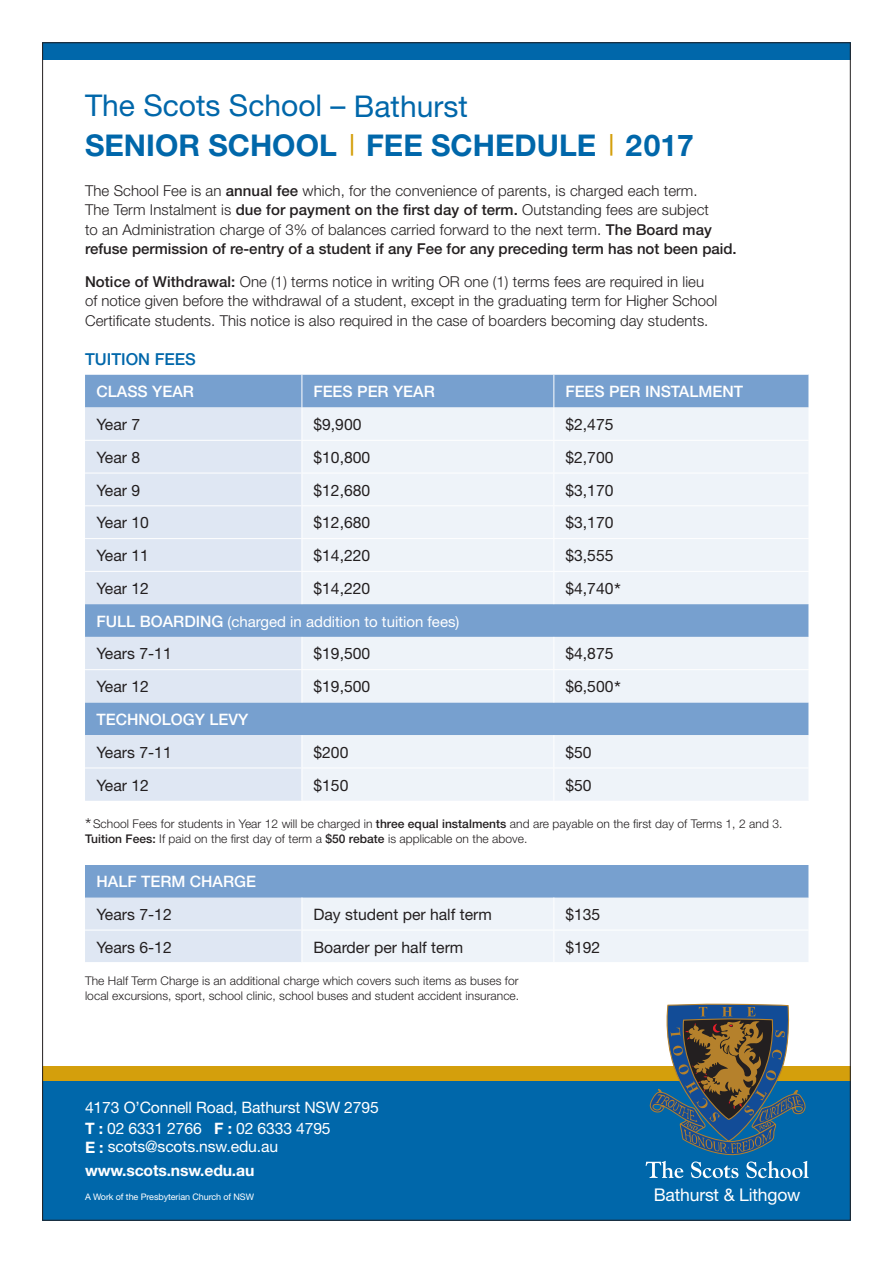
<style>
.page{position:relative;width:893px;height:1263px;background:#fff}
.page>*{position:absolute;margin:0;border:0;box-sizing:border-box;transform-origin:0 0}
.t1{font:700 30px/40.2px "Helvetica Neue";color:#0067aa}
.t2{font:17.55px "Helvetica Neue";letter-spacing:-.01em;color:#fff}
.t3{font:500 16.5px "Helvetica Neue";color:#0067aa}
.t4{font:15.75px "Helvetica Neue";color:#231f20}
.t5{font:500 15.75px "Helvetica Neue";color:#fff}
.t6{font:15.75px/20.2px "Helvetica Neue";letter-spacing:-.01em;color:#fff}
.t7{font:700 15.75px/23.7px "Helvetica Neue";letter-spacing:-.01em;color:#fff}
.t8{font:300 15px/19.5px "Helvetica Neue";letter-spacing:.005em;color:#231f20}
.t9{font:15px "Helvetica Neue";color:#fff}
.t10{font:300 12px/15px "Helvetica Neue";letter-spacing:.005em;color:#231f20}
.t11{font:9px "Helvetica Neue";letter-spacing:-.01em;color:#fff}
.s1{font-weight:400}
.s2{font-weight:400;font-size:21.6px;color:#d49f0c}
.s3{font-weight:500}
.s4{font-size:19.5px}
.s5{font-weight:500;font-size:15.75px}
.s6{font-size:18px}
.s7{font-weight:700}
</style>
<div class="page">
<div style="left:42px;top:1066px;width:808px;height:17px;background:#d49f0c"></div>
<div style="left:42px;top:1080px;width:808px;height:140px;background:#0067aa"></div>
<svg style="left:646px;top:1004px;width:163px;height:174px"></svg>
<div style="left:42px;top:43px;width:808px;height:17px;background:#0067aa"></div>
<div style="left:85px;top:375px;width:724px;height:32px;background:#77a0cf"></div>
<svg style="left:85px;top:407px;width:217px;height:394px;background:#cddbed"></svg>
<svg style="left:302px;top:407px;width:507px;height:394px;background:#dae5f1"></svg>
<hr style="left:302px;top:375px;width:1px;height:32px;background:#fff">
<hr style="left:85px;top:505px;width:217px;height:1px;background:#fff">
<hr style="left:302px;top:505px;width:252px;height:1px;background:#fff">
<hr style="left:554px;top:505px;width:255px;height:1px;background:#fff">
<hr style="left:85px;top:538px;width:217px;height:1px;background:#fff">
<hr style="left:302px;top:538px;width:252px;height:1px;background:#fff">
<hr style="left:554px;top:538px;width:255px;height:1px;background:#fff">
<hr style="left:85px;top:571px;width:217px;height:1px;background:#fff">
<hr style="left:302px;top:571px;width:252px;height:1px;background:#fff">
<hr style="left:554px;top:571px;width:255px;height:1px;background:#fff">
<hr style="left:85px;top:473px;width:217px;height:1px;background:#fff">
<hr style="left:302px;top:473px;width:252px;height:1px;background:#fff">
<hr style="left:554px;top:473px;width:255px;height:1px;background:#fff">
<hr style="left:553px;top:407px;width:1px;height:33px;background:#fff">
<hr style="left:553px;top:441px;width:1px;height:32px;background:#fff">
<hr style="left:553px;top:473px;width:1px;height:32px;background:#fff">
<hr style="left:553px;top:506px;width:1px;height:32px;background:#fff">
<hr style="left:553px;top:539px;width:1px;height:32px;background:#fff">
<hr style="left:553px;top:572px;width:1px;height:32px;background:#fff">
<hr style="left:85px;top:768px;width:217px;height:1px;background:#fff">
<hr style="left:302px;top:637px;width:1px;height:32px;background:#fff">
<hr style="left:302px;top:670px;width:1px;height:32px;background:#fff">
<hr style="left:302px;top:735px;width:1px;height:33px;background:#fff">
<hr style="left:302px;top:768px;width:252px;height:1px;background:#fff">
<hr style="left:302px;top:768px;width:1px;height:33px;background:#fff">
<hr style="left:553px;top:637px;width:1px;height:32px;background:#fff">
<hr style="left:553px;top:670px;width:1px;height:32px;background:#fff">
<hr style="left:553px;top:735px;width:1px;height:33px;background:#fff">
<hr style="left:554px;top:768px;width:255px;height:1px;background:#fff">
<hr style="left:553px;top:768px;width:1px;height:33px;background:#fff">
<hr style="left:553px;top:375px;width:1px;height:32px;background:#fff">
<hr style="left:85px;top:440px;width:217px;height:1px;background:#fff">
<hr style="left:302px;top:440px;width:252px;height:1px;background:#fff">
<hr style="left:554px;top:440px;width:255px;height:1px;background:#fff">
<hr style="left:85px;top:669px;width:217px;height:1px;background:#fff">
<hr style="left:302px;top:669px;width:252px;height:1px;background:#fff">
<hr style="left:554px;top:669px;width:255px;height:1px;background:#fff">
<hr style="left:302px;top:407px;width:1px;height:33px;background:#fff">
<hr style="left:302px;top:441px;width:1px;height:32px;background:#fff">
<hr style="left:302px;top:473px;width:1px;height:32px;background:#fff">
<hr style="left:302px;top:506px;width:1px;height:32px;background:#fff">
<hr style="left:302px;top:539px;width:1px;height:32px;background:#fff">
<hr style="left:302px;top:572px;width:1px;height:32px;background:#fff">
<div style="left:85px;top:865px;width:724px;height:32px;background:#77a0cf"></div>
<svg style="left:85px;top:897px;width:724px;height:65px;background:#e8eef6"></svg>
<hr style="left:85px;top:930px;width:217px;height:1px;background:#fff">
<hr style="left:302px;top:897px;width:1px;height:33px;background:#fff">
<hr style="left:302px;top:930px;width:252px;height:1px;background:#fff">
<hr style="left:302px;top:930px;width:1px;height:32px;background:#fff">
<hr style="left:553px;top:897px;width:1px;height:33px;background:#fff">
<hr style="left:554px;top:930px;width:255px;height:1px;background:#fff">
<hr style="left:553px;top:930px;width:1px;height:32px;background:#fff">
<h1 class="t1" style="left:85px;top:84px;width:610px"><span class="s1">The Scots School – Bathurst<br></span>SENIOR SCHOOL <span class="s2">|</span> FEE SCHEDULE <span class="s2">|</span> 2017</h1>
<p class="t8" style="left:85px;top:180px;width:653px">The School Fee is an <span class="s3">annual fee</span> which, for the convenience of parents, is charged each term.<br>The Term Instalment is <span class="s3">due for payment on the first day of term.</span> Outstanding fees are subject<br>to an Administration charge of 3% of balances carried forward to the next term. <span class="s3">The Board may refuse permission of re-entry of a student if any Fee for any preceding term has not been paid.</span></p>
<p class="t8" style="left:85px;top:271px;width:634px"><span class="s3">Notice of Withdrawal:</span> One (1) terms notice in writing OR one (1) terms fees are required in lieu of notice given before the withdrawal of a student, except in the graduating term for Higher School<br>Certificate students. This notice is also required in the case of boarders becoming day students.</p>
<p class="t3" style="left:85px;top:349px;width:112px">TUITION FEES</p>
<p class="t5" style="left:97px;top:382px;width:99px">CLASS YEAR</p>
<p class="t5" style="left:313px;top:382px;width:123px">FEES PER YEAR</p>
<p class="t5" style="left:565px;top:382px;width:179px">FEES PER INSTALMENT</p>
<p class="t4" style="left:97px;top:415px;width:45px">Year 7</p>
<p class="t4" style="left:313px;top:415px;width:50px">$9,900</p>
<p class="t4" style="left:565px;top:415px;width:50px">$2,475</p>
<p class="t4" style="left:97px;top:448px;width:45px">Year 8</p>
<p class="t4" style="left:313px;top:448px;width:58px">$10,800</p>
<p class="t4" style="left:565px;top:448px;width:50px">$2,700</p>
<p class="t4" style="left:97px;top:481px;width:45px">Year 9</p>
<p class="t4" style="left:313px;top:481px;width:58px">$12,680</p>
<p class="t4" style="left:565px;top:481px;width:50px">$3,170</p>
<p class="t4" style="left:97px;top:513px;width:54px">Year 10</p>
<p class="t4" style="left:313px;top:513px;width:58px">$12,680</p>
<p class="t4" style="left:565px;top:513px;width:50px">$3,170</p>
<p class="t4" style="left:97px;top:546px;width:54px">Year 11</p>
<p class="t4" style="left:313px;top:546px;width:58px">$14,220</p>
<p class="t4" style="left:565px;top:546px;width:50px">$3,555</p>
<p class="t4" style="left:97px;top:579px;width:54px">Year 12</p>
<p class="t4" style="left:313px;top:579px;width:58px">$14,220</p>
<p class="t4" style="left:565px;top:579px;width:57px">$4,740<span class="s4">*</span></p>
<p class="t9" style="left:97px;top:612px;width:364px"><span class="s5">FULL BOARDING</span> (charged in addition to tuition fees)</p>
<p class="t4" style="left:97px;top:644px;width:77px">Years 7-11</p>
<p class="t4" style="left:313px;top:644px;width:58px">$19,500</p>
<p class="t4" style="left:565px;top:644px;width:50px">$4,875</p>
<p class="t4" style="left:97px;top:677px;width:54px">Year 12</p>
<p class="t4" style="left:313px;top:677px;width:58px">$19,500</p>
<p class="t4" style="left:565px;top:677px;width:57px">$6,500<span class="s4">*</span></p>
<p class="t5" style="left:97px;top:710px;width:153px">TECHNOLOGY LEVY</p>
<p class="t4" style="left:97px;top:743px;width:77px">Years 7-11</p>
<p class="t4" style="left:313px;top:743px;width:37px">$200</p>
<p class="t4" style="left:565px;top:743px;width:28px">$50</p>
<p class="t4" style="left:97px;top:775px;width:54px">Year 12</p>
<p class="t4" style="left:313px;top:775px;width:37px">$150</p>
<p class="t4" style="left:565px;top:775px;width:28px">$50</p>
<p class="t10" style="left:85px;top:816px;width:699px"><span class="s6">*</span>School Fees for students in Year 12 will be charged in <span class="s3">three equal instalments</span> and are payable on the first day of Terms 1, 2 and 3.<br><span class="s3">Tuition Fees:</span> If paid on the first day of term a <span class="s3">$50 rebate</span> is applicable on the above.</p>
<p class="t5" style="left:97px;top:872px;width:161px">HALF TERM CHARGE</p>
<p class="t4" style="left:97px;top:905px;width:77px">Years 7-12</p>
<p class="t4" style="left:313px;top:905px;width:180px">Day student per half term</p>
<p class="t4" style="left:565px;top:905px;width:37px">$135</p>
<p class="t4" style="left:97px;top:937px;width:77px">Years 6-12</p>
<p class="t4" style="left:313px;top:937px;width:151px">Boarder per half term</p>
<p class="t4" style="left:565px;top:937px;width:37px">$192</p>
<p class="t10" style="left:85px;top:973px;width:436px">The Half Term Charge is an additional charge which covers such items as buses for local excursions, sport, school clinic, school buses and student accident insurance.</p>
<p class="t6" style="left:85px;top:1097px;width:295px">4173 O’Connell Road, Bathurst NSW 2795<br><span class="s7">T :</span> 02 6331 2766 <span class="s7">F :</span> 02 6333 4795</p>
<p class="t7" style="left:85px;top:1134px;width:195px">E : <span class="s1">scots@scots.nsw.edu.au </span>www.scots.nsw.edu.au</p>
<p class="t11" style="left:85px;top:1191px;width:171px">A Work of the Presbyterian Church of NSW</p>
<p class="t2" style="left:654px;top:1184px;width:148px">Bathurst &amp; Lithgow</p>
</div>
